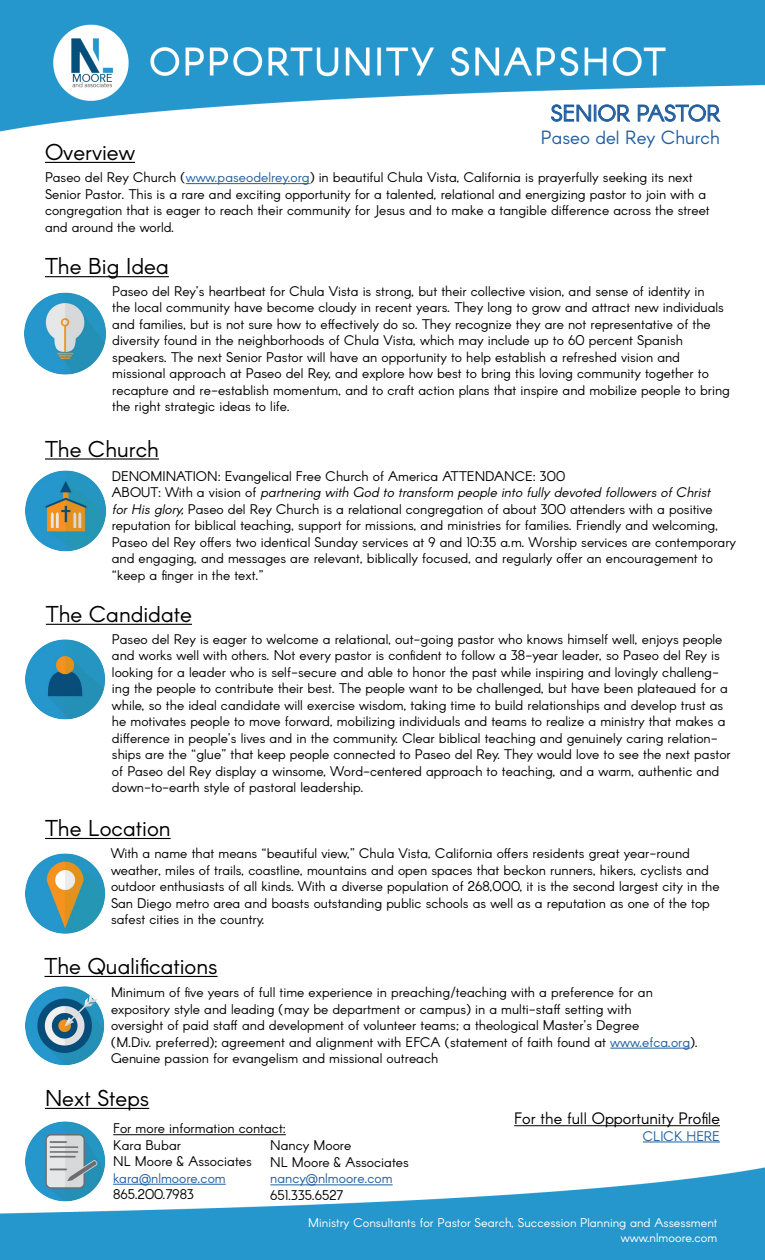
<style>
.page{position:relative;width:765px;height:1260px;background:#fff}
.page>*{position:absolute;margin:0;border:0;box-sizing:border-box;transform-origin:0 0}
.t1{font:22.5px "Arcon";color:#000}
.t2{font:22.5px "Arcon";color:#215e9e}
.t3{font:18.75px "Arcon";color:#215e9e}
.t4{font:16.25px "Arcon";color:#000}
.t5{font:13.75px/16.5px "Arcon";color:#000}
.t6{font:13.75px "Arcon";color:#215e9e}
.t7{font:12.5px/15px "Arcon";color:#fff;text-align:right}
.s1{color:#215e9e}
.s2{font-style:italic}
</style>
<div class="page">
<img style="left:0;top:0;width:765px;height:132px">
<img style="left:0;top:1155px;width:765px;height:105px">
<svg style="left:551px;top:104px;width:80px;height:18px"></svg>
<svg style="left:638px;top:104px;width:83px;height:18px"></svg>
<hr style="left:45px;top:162px;width:90px;height:1px;background:#000">
<hr style="left:186px;top:183px;width:124px;height:1px;background:#215e9e">
<hr style="left:45px;top:276px;width:124px;height:1px;background:#000">
<img style="left:24px;top:292px;width:83px;height:83px">
<hr style="left:45px;top:458px;width:114px;height:2px;background:#000">
<img style="left:26px;top:470px;width:81px;height:82px">
<img style="left:26px;top:1121px;width:83px;height:89px">
<img style="left:26px;top:853px;width:80px;height:81px">
<img style="left:26px;top:639px;width:80px;height:81px">
<img style="left:25px;top:986px;width:80px;height:80px">
<hr style="left:46px;top:624px;width:146px;height:1px;background:#000">
<hr style="left:45px;top:838px;width:126px;height:1px;background:#000">
<hr style="left:610px;top:1048px;width:80px;height:1px;background:#215e9e">
<hr style="left:44px;top:976px;width:174px;height:1px;background:#000">
<hr style="left:45px;top:1108px;width:104px;height:1px;background:#000">
<hr style="left:113px;top:1134px;width:173px;height:1px;background:#000">
<hr style="left:113px;top:1184px;width:113px;height:1px;background:#215e9e">
<hr style="left:270px;top:1185px;width:123px;height:1px;background:#215e9e">
<hr style="left:514px;top:1125px;width:206px;height:1px;background:#000">
<hr style="left:643px;top:1142px;width:77px;height:1px;background:#215e9e">
<h1 class="t2" style="left:551px;top:99px;width:171px">SENIOR PASTOR</h1>
<h2 class="t3" style="left:541px;top:125px;width:181px">Paseo del Rey Church</h2>
<h1 class="t1" style="left:45px;top:138px;width:92px">Overview</h1>
<p class="t5" style="left:45px;top:170px;width:666px">Paseo del Rey Church (<span class="s1">www.paseodelrey.org</span>) in beautiful Chula Vista, California is prayerfully seeking its next Senior Pastor. This is a rare and exciting opportunity for a talented, relational and energizing pastor to join with a congregation that is eager to reach their community for Jesus and to make a tangible difference across the street and around the world.</p>
<h1 class="t1" style="left:45px;top:252px;width:125px">The Big Idea</h1>
<p class="t5" style="left:112px;top:284px;width:619px">Paseo del Rey’s heartbeat for Chula Vista is strong, but their collective vision, and sense of identity in<br>the local community have become cloudy in recent years. They long to grow and attract new individuals and families, but is not sure how to effectively do so. They recognize they are not representative of the diversity found in the neighborhoods of Chula Vista, which may include up to 60 percent Spanish speakers. The next Senior Pastor will have an opportunity to help establish a refreshed vision and missional approach at Paseo del Rey, and explore how best to bring this loving community together to recapture and re-establish momentum, and to craft action plans that inspire and mobilize people to bring the right strategic ideas to life.</p>
<h1 class="t1" style="left:45px;top:435px;width:115px">The Church</h1>
<p class="t5" style="left:112px;top:469px;width:626px">DENOMINATION: Evangelical Free Church of America ATTENDANCE: 300<br>A B O U T : W i t h a v i s i o n o f <span class="s2">partnering with God to transform people into fully devoted followersofChrist forHisglory,</span>Paseo del Rey Church is a relational congregation of about 300 attenders with a positive reputation for biblical teaching, support for missions, and ministries for families. Friendly and welcoming, Paseo del Rey offers two identical Sunday services at 9 and 10:35 a.m. Worship services are contemporary and engaging, and messages are relevant, biblically focused, and regularly offer an encouragement to “keep a finger in the text.”</p>
<h1 class="t1" style="left:46px;top:600px;width:148px">The Candidate</h1>
<p class="t5" style="left:112px;top:632px;width:620px">Paseo del Rey is eager to welcome a relational, out-going pastor who knows himself well, enjoys people and works well with others. Not every pastor is confident to follow a 38-year leader, so Paseo del Rey is looking for a leader who is self-secure and able to honor the past while inspiring and lovingly challeng&shy;ing the people to contribute their best. The people want to be challenged, but have been plateaued for a while, so the ideal candidate will exercise wisdom, taking time to build relationships and develop trust as he motivates people to move forward, mobilizing individuals and teams to realize a ministry that makes a difference in people’s lives and in the community. Clear biblical teaching and genuinely caring relation&shy;ships are the “glue” that keep people connected to Paseo del Rey. They would love to see the next pastor of Paseo del Rey display a winsome, Word-centered approach to teaching, and a warm, authentic and down-to-earth style of pastoral leadership.</p>
<h1 class="t1" style="left:45px;top:814px;width:127px">The Location</h1>
<p class="t5" style="left:111px;top:846px;width:610px">With a name that means “beautiful view,” Chula Vista, California offers residents great year-round weather, miles of trails, coastline, mountains and open spaces that beckon runners, hikers, cyclists and outdoor enthusiasts of all kinds. With a diverse population of 268,000, it is the second largest city in the San Diego metro area and boasts outstanding public schools as well as a reputation as one of the top safest cities in the country.</p>
<h1 class="t1" style="left:44px;top:952px;width:175px">The Qualifications</h1>
<p class="t5" style="left:111px;top:985px;width:588px">Minimum of five years of full time experience in preaching/teaching with a preference for an expository style and leading (may be department or campus) in a multi-staff setting with<br>oversight of paid staff and development of volunteer teams; a theological Master’s Degree<br>(M.Div. preferred); agreement and alignment with EFCA (statement of faith found at <span class="s1">www.efca.org</span>).<br>Genuine passion for evangelism and missional outreach</p>
<h1 class="t1" style="left:45px;top:1084px;width:106px">Next Steps</h1>
<p class="t5" style="left:113px;top:1121px;width:174px">For more information contact:<br>Kara Bubar<br>NL Moore &amp; Associates</p>
<p class="t6" style="left:113px;top:1169px;width:114px">kara@nlmoore.com</p>
<p class="t5" style="left:113px;top:1187px;width:82px">865.200.7983</p>
<p class="t5" style="left:270px;top:1138px;width:140px">Nancy Moore<br>NL Moore &amp; Associates</p>
<p class="t6" style="left:270px;top:1170px;width:124px">nancy@nlmoore.com</p>
<p class="t5" style="left:270px;top:1188px;width:75px">651.335.6527</p>
<p class="t4" style="left:514px;top:1108px;width:207px">For the full Opportunity Profile</p>
<p class="t6" style="left:643px;top:1127px;width:79px">CLICK HERE</p>
<p class="t7" style="left:308px;top:1216px;width:411px">Ministry Consultants for Pastor Search, Succession Planning and Assessment www.nlmoore.com</p>
</div>
